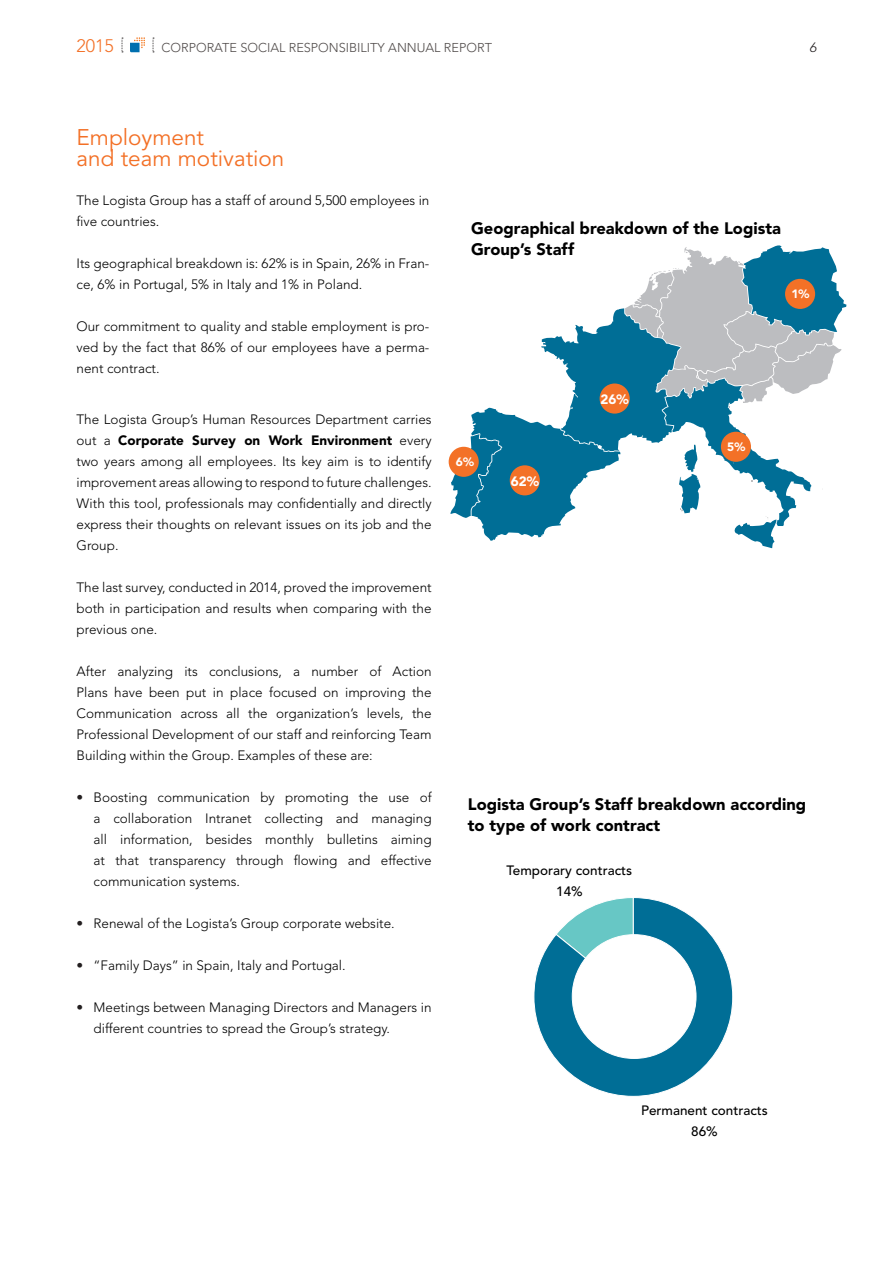
<style>
.page{position:relative;width:893px;height:1263px;background:#fff}
.page>*{position:absolute;margin:0;border:0;box-sizing:border-box;transform-origin:0 0}
.t1{font:22.5px/21px "Avenir";color:#f37026}
.t2{font:300 18px "Avenir";color:#f37026}
.t3{font:900 16.5px/21px "Avenir";color:#000}
.t4{font:300 13.5px/21px "Avenir";color:#000;text-align:justify}
.t5{font:500 13.5px "Avenir";color:#000}
.t6{font:900 13.5px "Avenir";color:#fff}
.t7{font:italic 300 13.5px "Avenir";color:#231f20}
.t8{font:300 12.75px "Avenir";color:#504b4a}
.t9{font:900 12px "Avenir";color:#fff}
.s1{font-weight:900}
.s2{color:#231f20}
</style>
<div class="page">
<svg style="left:122px;top:38px;width:1px;height:15px"></svg>
<svg style="left:130px;top:37px;width:15px;height:15px"></svg>
<svg style="left:153px;top:38px;width:1px;height:15px"></svg>
<svg style="left:450px;top:245px;width:396px;height:303px"></svg>
<div style="left:449px;top:447px;width:30px;height:30px;background:#f37127;border-radius:50%"></div>
<div style="left:510px;top:465px;width:30px;height:30px;background:#f37127;border-radius:50%"></div>
<div style="left:721px;top:432px;width:30px;height:30px;background:#f37127;border-radius:50%"></div>
<div style="left:785px;top:279px;width:30px;height:30px;background:#f37127;border-radius:50%"></div>
<div style="left:600px;top:383px;width:30px;height:31px;background:#f37127;border-radius:50%"></div>
<svg style="left:534px;top:897px;width:199px;height:199px"></svg>
<div style="left:572px;top:935px;width:124px;height:123px;background:#fff;border-radius:50%"></div>
<h2 class="t2" style="left:77px;top:35px;width:39px">2015</h2>
<p class="t8" style="left:162px;top:40px;width:332px">CORPORATE SOCIAL RESPONSIBILITY ANNUAL REPORT</p>
<p class="t7" style="left:809px;top:39px;width:9px">6</p>
<p class="t1" style="left:77px;top:127px;width:209px">Employment<br>and team motivation</p>
<p class="t4" style="left:77px;top:190px;width:354px">The Logista Group has a staff of around 5,500 employees in five countries.</p>
<p class="t4" style="left:77px;top:253px;width:354px">Its geographical breakdown is: 62% is in Spain, 26% in Fran‑ ce, 6% in Portugal, 5% in Italy and 1% in Poland.</p>
<p class="t4" style="left:77px;top:316px;width:354px">Our commitment to quality and stable employment is pro‑ ved by the fact that 86% of our employees have a perma‑ nent contract.</p>
<p class="t4" style="left:77px;top:409px;width:357px">The Logista Group’s Human Resources Department carries out a <span class="s1">Corporate Survey on Work Environment</span> every two years among all employees. Its key aim is to identify improvement areas allowing to respond to future challenges.<br>With this tool, professionals may confidentially and directly express their thoughts on relevant issues on its job and the Group.</p>
<p class="t4" style="left:77px;top:577px;width:357px">The last survey, conducted in 2014, proved the improvement both in participation and results when comparing with the previous one.</p>
<p class="t4" style="left:77px;top:661px;width:357px">After analyzing its conclusions, a number of Action Plans have been put in place focused on improving the Communication across all the organization’s levels, the Professional Development of our staff and reinforcing Team Building within the Group. Examples of these are:</p>
<p class="t4" style="left:94px;top:787px;width:340px;text-indent:-17px"><span class="s2">•</span> Boosting communication by promoting the use of a collaboration Intranet collecting and managing all information, besides monthly bulletins aiming at that transparency through flowing and effective communication systems.</p>
<p class="t4" style="left:77px;top:913px;width:320px"><span class="s2">•</span> Renewal of the Logista’s Group corporate website.</p>
<p class="t4" style="left:77px;top:955px;width:271px"><span class="s2">•</span> “Family Days” in Spain, Italy and Portugal.</p>
<p class="t4" style="left:94px;top:997px;width:340px;text-indent:-17px"><span class="s2">•</span> Meetings between Managing Directors and Managers in different countries to spread the Group’s strategy.</p>
<p class="t3" style="left:471px;top:217px;width:311px">Geographical breakdown of the Logista<br>Group’s Staff</p>
<p class="t9" style="left:791px;top:287px;width:20px">1%</p>
<p class="t9" style="left:456px;top:455px;width:20px">6%</p>
<p class="t6" style="left:511px;top:473px;width:30px">62%</p>
<p class="t6" style="left:600px;top:391px;width:30px">26%</p>
<p class="t9" style="left:727px;top:440px;width:20px">5%</p>
<p class="t3" style="left:468px;top:793px;width:340px">Logista Group’s Staff breakdown according to type of work contract</p>
<p class="t5" style="left:507px;top:862px;width:127px">Temporary contracts</p>
<p class="t5" style="left:556px;top:883px;width:28px">14%</p>
<p class="t5" style="left:641px;top:1103px;width:128px">Permanent contracts</p>
<p class="t5" style="left:691px;top:1124px;width:28px">86%</p>
</div>
